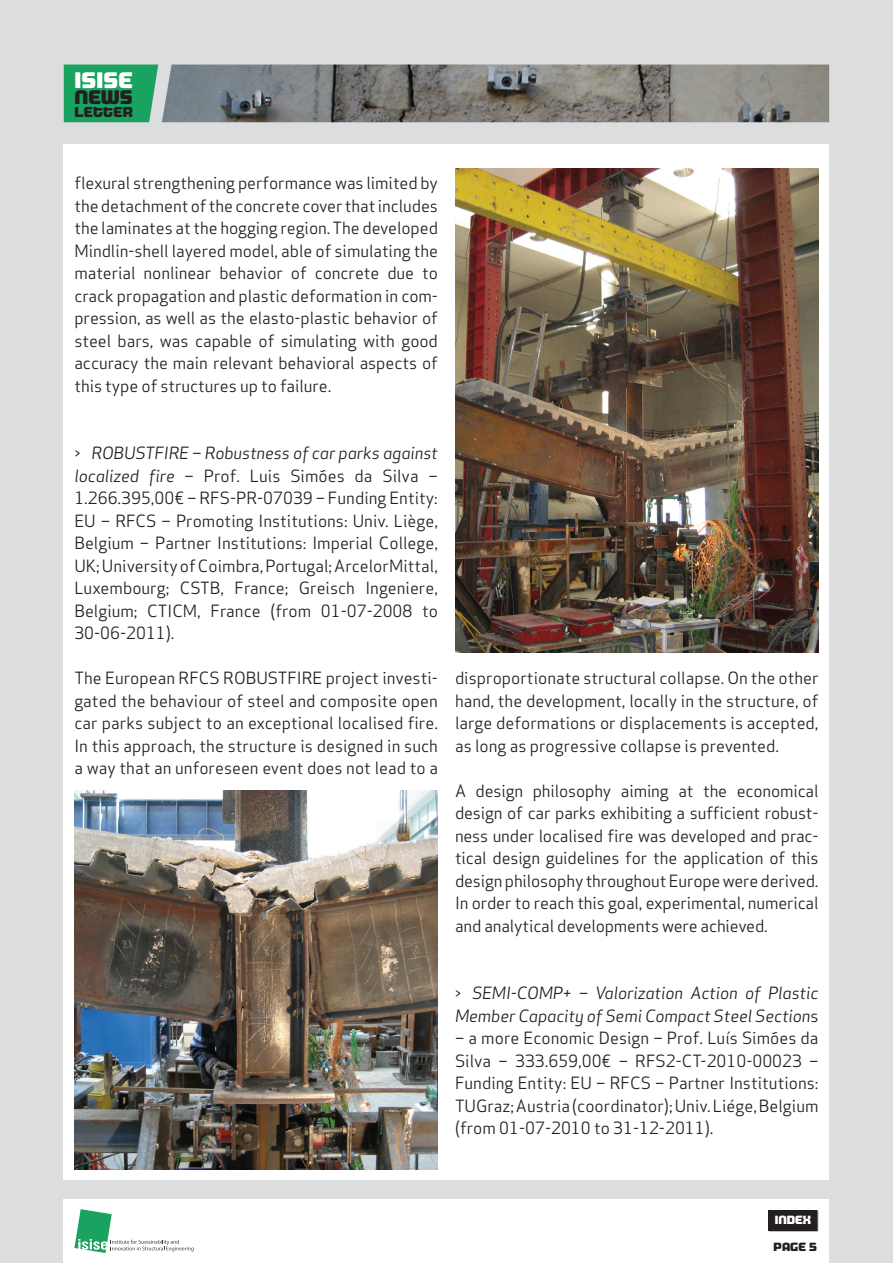
<style>
.page{position:relative;width:893px;height:1263px;background:#dcdddf}
.page>*{position:absolute;margin:0;border:0;box-sizing:border-box;transform-origin:0 0}
.t1{font:800 22.65px "Morgan Bg";letter-spacing:.01em;color:#fff}
.t2{font:800 19.8px "Morgan Bg";color:#231f20}
.t3{font:16.5px/22.5px "Apex Sans Book T";color:#231f20;text-align:justify}
.t4{font:16.5px/22.5px "Apex Sans Book Italic T";letter-spacing:-.01em;color:#231f20}
.t5{font:800 14.55px "Morgan Bg";letter-spacing:.015em;color:#231f20}
.t6{font:800 12px "Morgan Bg";color:#fff}
.t7{font:800 12px "Morgan Bg";color:#231f20}
.s1{font-family:"Apex Sans Book T"}
.s2{font-family:"Apex Sans Book Italic T"}
</style>
<div class="page">
<div style="left:64px;top:1199px;width:765px;height:64px;background:#fff"></div>
<svg style="left:74px;top:1209px;width:120px;height:44px"></svg>
<div style="left:64px;top:65px;width:94px;height:57px;background:#19a260"></div>
<div style="left:64px;top:144px;width:765px;height:1035px;background:#fff"></div>
<svg style="left:768px;top:1210px;width:50px;height:21px"></svg>
<div style="left:768px;top:1210px;width:49px;height:20px;background:#231f20"></div>
<img style="left:74px;top:791px;width:364px;height:378px">
<img style="left:455px;top:169px;width:364px;height:483px">
<img style="left:162px;top:65px;width:667px;height:57px">
<h1 class="t1" style="left:74px;top:67px;width:60px">ISISE</h1>
<p class="t2" style="left:74px;top:86px;width:60px">NEWS</p>
<p class="t5" style="left:74px;top:103px;width:60px">LETTER</p>
<p class="t3" style="left:74px;top:172px;width:365px">flexural strengthening performance was limited by the detachment of the concrete cover that includes the laminates at the hogging region. The developed Mindlin-shell layered model, able of simulating the material nonlinear behavior of concrete due to crack propagation and plastic deformation in com&shy;pression, as well as the elasto-plastic behavior of steel bars, was capable of simulating with good accuracy the main relevant behavioral aspects of this type of structures up to failure.</p>
<p class="t4" style="left:74px;top:442px;width:365px"><span class="s1">&gt;</span> ROBUSTFIRE – Robustness of car parks against</p>
<p class="t3" style="left:74px;top:464px;width:365px"><span class="s2">localized fire</span> – Prof. Luis Simões da Silva – 1.266.395,00€ – RFS-PR-07039 – Funding Entity:<br>EU – RFCS – Promoting Institutions: Univ. Liège, Belgium – Partner Institutions: Imperial College, UK; University of Coimbra, Portugal; ArcelorMittal, Luxembourg; CSTB, France; Greisch Ingeniere, Belgium; CTICM, France (from 01-07-2008 to 30-06-2011).</p>
<p class="t3" style="left:74px;top:667px;width:365px">The European RFCS ROBUSTFIRE project investi&shy;gated the behaviour of steel and composite open car parks subject to an exceptional localised fire.<br>In this approach, the structure is designed in such a way that an unforeseen event does not lead to a</p>
<p class="t3" style="left:455px;top:667px;width:365px">disproportionate structural collapse. On the other hand, the development, locally in the structure, of large deformations or displacements is accepted, as long as progressive collapse is prevented.</p>
<p class="t3" style="left:455px;top:779px;width:365px">A design philosophy aiming at the economical design of car parks exhibiting a sufficient robust&shy;ness under localised fire was developed and prac&shy;tical design guidelines for the application of this design philosophy throughout Europe were derived.<br>In order to reach this goal, experimental, numerical and analytical developments were achieved.</p>
<p class="t4" style="left:455px;top:982px;width:365px"><span class="s1">&gt;</span> SEMI-COMP+ – Valorization Action of Plastic<br>Member Capacity of Semi Compact Steel Section<span class="s1">s</span></p>
<p class="t3" style="left:455px;top:1027px;width:365px">– a more Economic Design – Prof. Luís Simões da Silva – 333.659,00€ – RFS2-CT-2010-00023 – Funding Entity: EU – RFCS – Partner Institutions:<br>TUGraz; Austria (coordinator); Univ. Liége, Belgium (from 01-07-2010 to 31-12-2011).</p>
<p class="t6" style="left:775px;top:1213px;width:38px">INDEX</p>
<p class="t7" style="left:774px;top:1240px;width:45px">PAGE 5</p>
</div>
